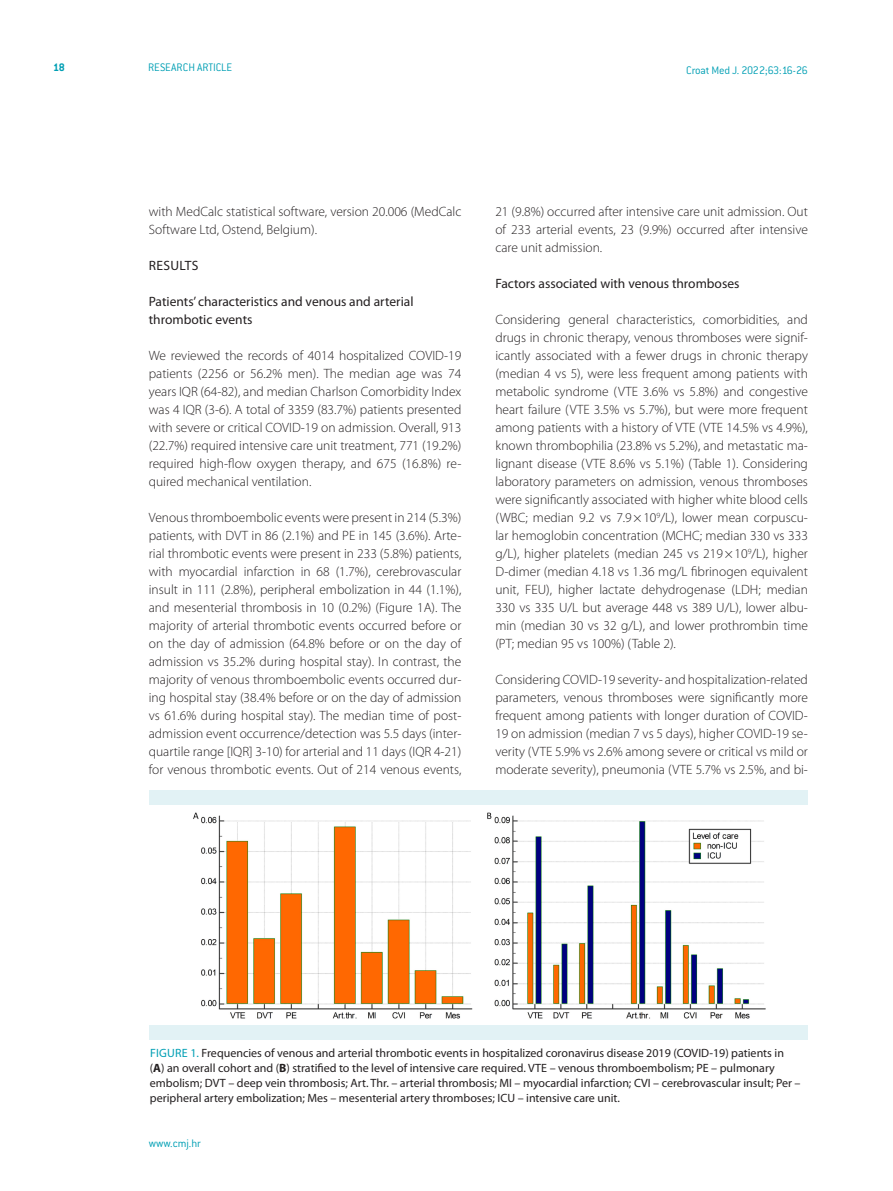
<style>
.page{position:relative;width:893px;height:1191px;background:#fff}
.page>*{position:absolute;margin:0;border:0;box-sizing:border-box;transform-origin:0 0}
.CMJ_-__body{font:300 13.5px/18px "Myriad Pro";color:#231f20;text-align:justify}
.CMJ_-_N3{font:13.5px/18px "Myriad Pro";color:#231f20}
.CMJ_-_N2{font:13.5px "Myriad Pro";letter-spacing:.02em;color:#231f20}
.CMJ_-_table_title_he{font:12px/15px "Myriad Pro";color:#231f20}
.H_desni_-_ref{font:300 12px "ITC Conduit LTCE";letter-spacing:-.02em;color:#009fb4}
.H_lijevi_-_pubtype{font:300 12px "ITC Conduit LTCE";color:#009fb4}
.www_cmj_hr_na_master{font:300 12px "ITC Conduit LTCE";color:#009fb4}
.paginacija_lijevo{font:700 12px "ITC Conduit LTCE";color:#009fb4}
.s1{color:#009fb4}
.s2{font-weight:700}
</style>
<div class="page">
<img style="left:193px;top:812px;width:573px;height:207px">
<div style="left:149px;top:1025px;width:659px;height:15px;background:#e2f2f5"></div>
<div style="left:150px;top:789px;width:658px;height:15px;background:#e2f2f5"></div>
<p class="paginacija_lijevo" style="left:53px;top:60px;width:13px">18</p>
<p class="H_lijevi_-_pubtype" style="left:148px;top:61px;width:86px">RESEARCH ARTICLE</p>
<p class="H_desni_-_ref" style="left:686px;top:63px;width:123px">Croat Med J. 2022;63:16-26</p>
<p class="CMJ_-__body" style="left:149px;top:202px;width:314px">with MedCalc statistical software, version 20.006 (MedCalc<br>Software Ltd, Ostend, Belgium).</p>
<p class="CMJ_-_N2" style="left:149px;top:257px;width:38px">Results</p>
<p class="CMJ_-_N3" style="left:149px;top:292px;width:266px">Patients’ characteristics and venous and arterial thrombotic events</p>
<p class="CMJ_-__body" style="left:149px;top:346px;width:314px">We reviewed the records of 4014 hospitalized COVID-19 patients (2256 or 56.2% men). The median age was 74 years IQR (64-82), and median Charlson Comorbidity Index was 4 IQR (3-6). A total of 3359 (83.7%) patients presented with severe or critical COVID-19 on admission. Overall, 913 (22.7%) required intensive care unit treatment, 771 (19.2%) required high-flow oxygen therapy, and 675 (16.8%) re&shy;quired mechanical ventilation.</p>
<p class="CMJ_-__body" style="left:149px;top:508px;width:314px">Venous thromboembolic events were present in 214 (5.3%) patients, with DVT in 86 (2.1%) and PE in 145 (3.6%). Arte&shy;rial thrombotic events were present in 233 (5.8%) patients, with myocardial infarction in 68 (1.7%), cerebrovascular insult in 111 (2.8%), peripheral embolization in 44 (1.1%), and mesenterial thrombosis in 10 (0.2%) (Figure 1A). The majority of arterial thrombotic events occurred before or on the day of admission (64.8% before or on the day of admission vs 35.2% during hospital stay). In contrast, the majority of venous thromboembolic events occurred dur&shy;ing hospital stay (38.4% before or on the day of admission vs 61.6% during hospital stay). The median time of post&shy;admission event occurrence/detection was 5.5 days (inter&shy;quartile range [IQR] 3-10) for arterial and 11 days (IQR 4-21) for venous thrombotic events. Out of 214 venous events,</p>
<p class="CMJ_-__body" style="left:495px;top:202px;width:314px">21 (9.8%) occurred after intensive care unit admission. Out of 233 arterial events, 23 (9.9%) occurred after intensive care unit admission.</p>
<p class="CMJ_-_N3" style="left:495px;top:274px;width:246px">Factors associated with venous thromboses</p>
<p class="CMJ_-__body" style="left:495px;top:310px;width:314px">Considering general characteristics, comorbidities, and drugs in chronic therapy, venous thromboses were signif&shy;icantly associated with a fewer drugs in chronic therapy (median 4 vs 5), were less frequent among patients with metabolic syndrome (VTE 3.6% vs 5.8%) and congestive heart failure (VTE 3.5% vs 5.7%), but were more frequent among patients with a history of VTE (VTE 14.5% vs 4.9%), known thrombophilia (23.8% vs 5.2%), and metastatic ma&shy;lignant disease (VTE 8.6% vs 5.1%) (Table 1). Considering laboratory parameters on admission, venous thromboses were significantly associated with higher white blood cells (WBC; median 9.2 vs 7.9×10<sup>9</sup>/L), lower mean corpuscu&shy;lar hemoglobin concentration (MCHC; median 330 vs 333 g/L), higher platelets (median 245 vs 219×10<sup>9</sup>/L), higher D-dimer (median 4.18 vs 1.36 mg/L fibrinogen equivalent unit, FEU), higher lactate dehydrogenase (LDH; median 330 vs 335 U/L but average 448 vs 389 U/L), lower albu&shy;min (median 30 vs 32 g/L), and lower prothrombin time (PT; median 95 vs 100%) (Table 2).</p>
<p class="CMJ_-__body" style="left:495px;top:670px;width:314px">Considering COVID-19 severity- and hospitalization-related parameters, venous thromboses were significantly more frequent among patients with longer duration of COVID-19 on admission (median 7 vs 5 days), higher COVID-19 se&shy;verity (VTE 5.9% vs 2.6% among severe or critical vs mild or moderate severity), pneumonia (VTE 5.7% vs 2.5%, and bi-</p>
<p class="CMJ_-_table_title_he" style="left:150px;top:1045px;width:652px"><span class="s1">Fig ure 1.</span> Frequencies of venous and arterial thrombotic events in hospitalized coronavirus disease 2019 (COVID-19) patients in (<span class="s2">A</span>) an overall cohort and (<span class="s2">B</span>) stratified to the level of intensive care required. VTE – venous thromboembolism; PE – pulmonary embolism; DVT – deep vein thrombosis; Art. Thr. – arterial thrombosis; MI – myocardial infarction; CVI – cerebrovascular insult; Per – peripheral artery embolization; Mes – mesenterial artery thromboses; ICU – intensive care unit.</p>
<p class="www_cmj_hr_na_master" style="left:149px;top:1136px;width:54px">www.cmj.hr</p>
</div>
